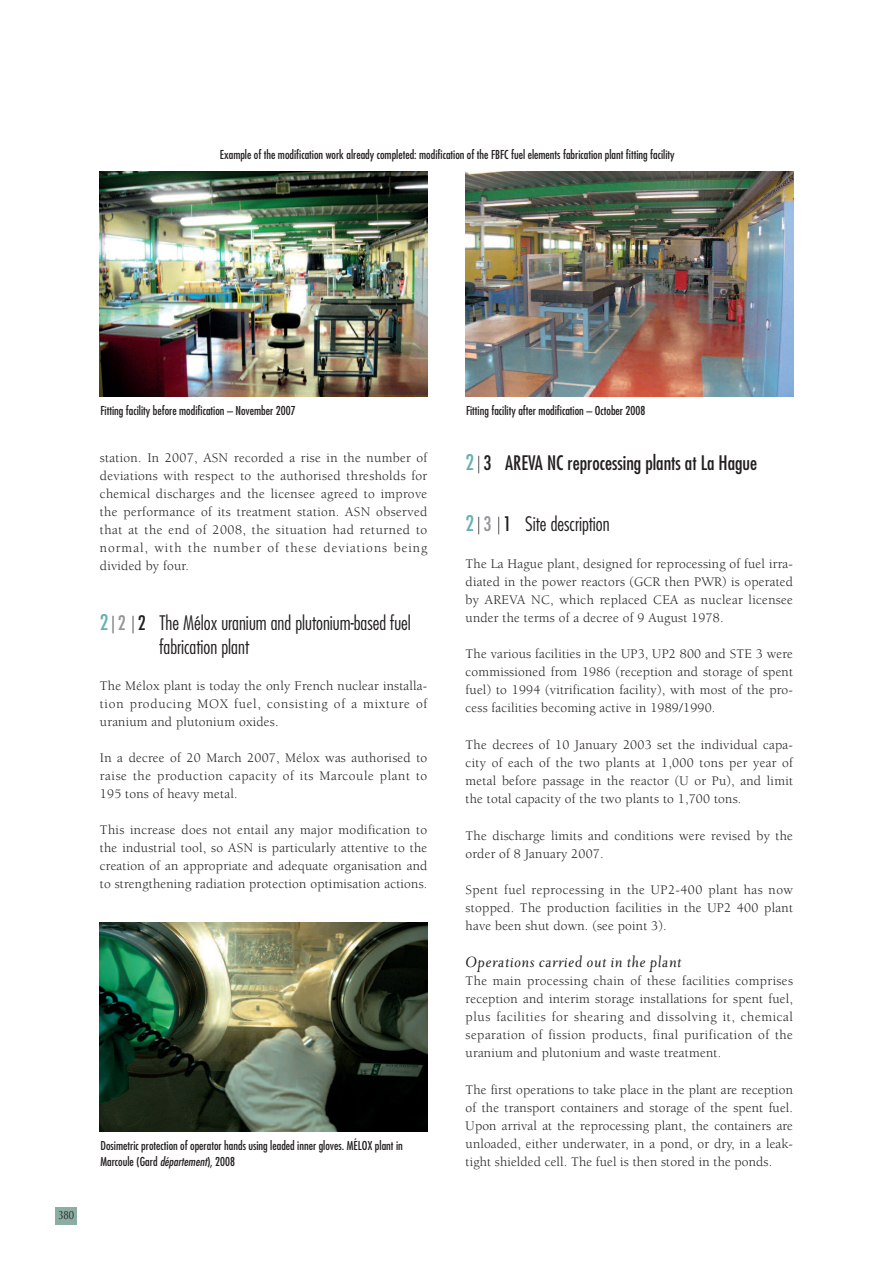
<style>
.page{position:relative;width:893px;height:1263px;background:#fff}
.page>*{position:absolute;margin:0;border:0;box-sizing:border-box;transform-origin:0 0}
.t1{font:300 condensed 19.5px/24px "Futura";color:#231f20}
.t2{font:condensed 19.5px "Futura";color:#231f20}
.t3{font:italic 18px "Priori Ser Reg";letter-spacing:.025em;color:#231f20}
.t4{font:13.5px/18px "Berkeley";letter-spacing:.015em;color:#231f20;text-align:justify}
.t5{font:condensed 12px/16.5px "Futura";color:#231f20}
.t6{font:12px "Optima";color:#231f20;scale:.8 1}
.s1{font-weight:400;font-size:21px;color:#67b1b2}
.s2{font-weight:400;color:#939598}
.s3{font-weight:400}
.s4{font-style:italic}
.s5{font-size:21px;color:#67b1b2}
</style>
<div class="page">
<div style="left:55px;top:1208px;width:22px;height:17px;background:#8baea1"></div>
<img style="left:100px;top:172px;width:327px;height:224px">
<img style="left:465px;top:172px;width:328px;height:224px">
<img style="left:100px;top:922px;width:327px;height:209px">
<p class="t5" style="left:220px;top:147px;width:456px">Example of the modification work already completed: modification of the FBFC fuel elements fabrication plant fitting facility</p>
<p class="t6" style="left:58px;top:1210px;width:21px">380</p>
<p class="t5" style="left:100px;top:403px;width:197px">Fitting facility before modification – November 2007</p>
<p class="t5" style="left:466px;top:403px;width:181px">Fitting facility after modification – October 2008</p>
<p class="t4" style="left:100px;top:450px;width:329px">station. In 2007, ASN recorded a rise in the number of deviations with respect to the authorised thresholds for chemical discharges and the licensee agreed to improve the performance of its treatment station. ASN observed that at the end of 2008, the situation had returned to normal, with the number of these deviations being divided by four.</p>
<h1 class="t1" style="left:160px;top:612px;width:253px;text-indent:-60px"><span class="s1">2</span> ⎮ <span class="s2">2</span> ⎮ <span class="s3">2</span> The Mélox uranium and plutonium-based fuel fabrication plant</h1>
<p class="t4" style="left:100px;top:678px;width:329px">The Mélox plant is today the only French nuclear installa&shy;tion producing MOX fuel, consisting of a mixture of uranium and plutonium oxides.</p>
<p class="t4" style="left:100px;top:750px;width:329px">In a decree of 20 March 2007, Mélox was authorised to raise the production capacity of its Marcoule plant to 195 tons of heavy metal.</p>
<p class="t4" style="left:100px;top:822px;width:329px">This increase does not entail any major modification to the industrial tool, so ASN is particularly attentive to the creation of an appropriate and adequate organisation and to strengthening radiation protection optimisation actions.</p>
<p class="t5" style="left:100px;top:1138px;width:304px">Dosimetric protection of operator hands using leaded inner gloves. MÉLOX plant in<br>Marcoule (Gard <span class="s4">département</span>), 2008</p>
<h1 class="t2" style="left:466px;top:454px;width:293px"><span class="s5">2</span> ⎮ 3 AREVA NC reprocessing plants at La Hague</h1>
<h1 class="t1" style="left:466px;top:513px;width:146px"><span class="s1">2</span> ⎮ <span class="s2">3</span> ⎮ <span class="s3">1</span> Site description</h1>
<p class="t4" style="left:466px;top:556px;width:329px">The La Hague plant, designed for reprocessing of fuel irra&shy;diated in the power reactors (GCR then PWR) is operated by AREVA NC, which replaced CEA as nuclear licensee under the terms of a decree of 9 August 1978.</p>
<p class="t4" style="left:466px;top:646px;width:329px">The various facilities in the UP3, UP2 800 and STE 3 were commissioned from 1986 (reception and storage of spent fuel) to 1994 (vitrification facility), with most of the pro&shy;cess facilities becoming active in 1989/1990.</p>
<p class="t4" style="left:466px;top:737px;width:329px">The decrees of 10 January 2003 set the individual capa&shy;city of each of the two plants at 1,000 tons per year of metal before passage in the reactor (U or Pu), and limit the total capacity of the two plants to 1,700 tons.</p>
<p class="t4" style="left:466px;top:827px;width:329px">The discharge limits and conditions were revised by the order of 8 January 2007.</p>
<p class="t4" style="left:466px;top:882px;width:329px">Spent fuel reprocessing in the UP2-400 plant has now stopped. The production facilities in the UP2 400 plant have been shut down. (see point 3).</p>
<h2 class="t3" style="left:466px;top:950px;width:218px">Operations carried out in the plant</h2>
<p class="t4" style="left:466px;top:973px;width:329px">The main processing chain of these facilities comprises reception and interim storage installations for spent fuel, plus facilities for shearing and dissolving it, chemical separation of fission products, final purification of the uranium and plutonium and waste treatment.</p>
<p class="t4" style="left:466px;top:1082px;width:329px">The first operations to take place in the plant are reception of the transport containers and storage of the spent fuel.<br>Upon arrival at the reprocessing plant, the containers are unloaded, either underwater, in a pond, or dry, in a leak&shy;tight shielded cell. The fuel is then stored in the ponds.</p>
</div>
